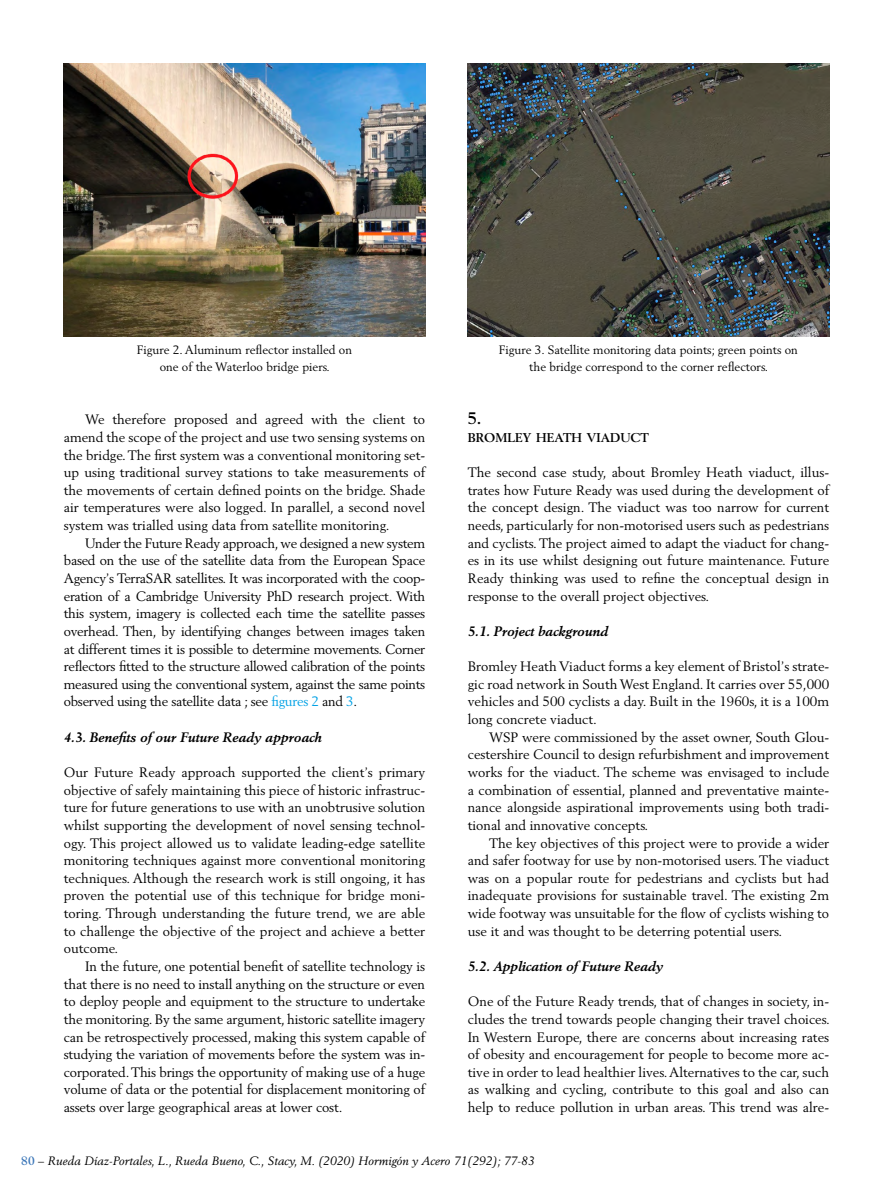
<style>
.page{position:relative;width:893px;height:1191px;background:#fff}
.page>*{position:absolute;margin:0;border:0;box-sizing:border-box;transform-origin:0 0}
.t1{font:700 16.5px "Berling LT Std";color:#000}
.t2{font:13.5px/17.7px "Berling LT Std";color:#000;text-align:justify}
.t3{font:italic 700 13.5px "Berling LT Std";color:#000}
.t4{font:700 12.6px "Berling LT Std";color:#000}
.t5{font:12px/17.7px "Berling LT Std";color:#000;text-align:center}
.t6{font:italic 12px "Berling LT Std";letter-spacing:.01em;color:#000}
.s1{color:#00a1e5}
.s2{font-weight:700;font-style:normal;color:#3c77b9}
.s3{font-style:normal}
</style>
<div class="page">
<img style="left:64px;top:64px;width:361px;height:272px">
<img style="left:468px;top:64px;width:361px;height:272px">
<p class="t5" style="left:137px;top:340px;width:217px">Figure 2. Aluminum reflector installed on one of the Waterloo bridge piers.</p>
<p class="t5" style="left:499px;top:340px;width:300px">Figure 3. Satellite monitoring data points; green points on the bridge correspond to the corner reflectors.</p>
<p class="t2" style="left:64px;top:410px;width:363px;text-indent:21px">We therefore proposed and agreed with the client to amend the scope of the project and use two sensing systems on the bridge. The first system was a conventional monitoring set&shy;up using traditional survey stations to take measurements of the movements of certain defined points on the bridge. Shade air temperatures were also logged. In parallel, a second novel system was trialled using data from satellite monitoring.</p>
<p class="t2" style="left:64px;top:534px;width:363px;text-indent:21px">Under the Future Ready approach, we designed a new system based on the use of the satellite data from the European Space Agency’s TerraSAR satellites. It was incorporated with the coop&shy;eration of a Cambridge University PhD research project. With this system, imagery is collected each time the satellite passes overhead. Then, by identifying changes between images taken at different times it is possible to determine movements. Corner reflectors fitted to the structure allowed calibration of the points measured using the conventional system, against the same points observed using the satellite data ; see <span class="s1">figures 2</span> and <span class="s1">3</span>.</p>
<p class="t3" style="left:64px;top:729px;width:260px">4.3. Benefits of our Future Ready approach</p>
<p class="t2" style="left:64px;top:763px;width:363px">Our Future Ready approach supported the client’s primary objective of safely maintaining this piece of historic infrastruc&shy;ture for future generations to use with an unobtrusive solution whilst supporting the development of novel sensing technol&shy;ogy. This project allowed us to validate leading-edge satellite monitoring techniques against more conventional monitoring techniques. Although the research work is still ongoing, it has proven the potential use of this technique for bridge moni&shy;toring. Through understanding the future trend, we are able to challenge the objective of the project and achieve a better outcome.</p>
<p class="t2" style="left:64px;top:957px;width:363px;text-indent:21px">In the future, one potential benefit of satellite technology is that there is no need to install anything on the structure or even to deploy people and equipment to the structure to undertake the monitoring. By the same argument, historic satellite imagery can be retrospectively processed, making this system capable of studying the variation of movements before the system was in&shy;corporated. This brings the opportunity of making use of a huge volume of data or the potential for displacement monitoring of assets over large geographical areas at lower cost.</p>
<p class="t1" style="left:468px;top:409px;width:15px">5.</p>
<p class="t4" style="left:468px;top:430px;width:183px">BROMLEY HEATH VIADUCT</p>
<p class="t2" style="left:468px;top:463px;width:363px">The second case study, about Bromley Heath viaduct, illus&shy;trates how Future Ready was used during the development of the concept design. The viaduct was too narrow for current needs, particularly for non-motorised users such as pedestrians and cyclists. The project aimed to adapt the viaduct for chang&shy;es in its use whilst designing out future maintenance. Future Ready thinking was used to refine the conceptual design in response to the overall project objectives.</p>
<p class="t3" style="left:468px;top:623px;width:142px">5.1. Project background</p>
<p class="t2" style="left:468px;top:657px;width:363px">Bromley Heath Viaduct forms a key element of Bristol’s strate&shy;gic road network in South West England. It carries over 55,000 vehicles and 500 cyclists a day. Built in the 1960s, it is a 100m long concrete viaduct.</p>
<p class="t2" style="left:468px;top:728px;width:363px;text-indent:21px">WSP were commissioned by the asset owner, South Glou&shy;cestershire Council to design refurbishment and improvement works for the viaduct. The scheme was envisaged to include a combination of essential, planned and preventative mainte&shy;nance alongside aspirational improvements using both tradi&shy;tional and innovative concepts.</p>
<p class="t2" style="left:468px;top:833px;width:363px;text-indent:21px">The key objectives of this project were to provide a wider and safer footway for use by non-motorised users. The viaduct was on a popular route for pedestrians and cyclists but had inadequate provisions for sustainable travel. The existing 2m wide footway was unsuitable for the flow of cyclists wishing to use it and was thought to be deterring potential users.</p>
<p class="t3" style="left:468px;top:958px;width:197px">5.2. Application of Future Ready</p>
<p class="t2" style="left:468px;top:992px;width:364px">One of the Future Ready trends, that of changes in society, in&shy;cludes the trend towards people changing their travel choices.<br>In Western Europe, there are concerns about increasing rates of obesity and encouragement for people to become more ac&shy;tive in order to lead healthier lives. Alternatives to the car, such as walking and cycling, contribute to this goal and also can help to reduce pollution in urban areas. This trend was alre-</p>
<p class="t6" style="left:21px;top:1153px;width:515px"><span class="s2">80</span> <span class="s3">–</span> Rueda Díaz-Portales, L., Rueda Bueno, C., Stacy, M. (2020) Hormigón y Acero 71(292); 77-83</p>
</div>
